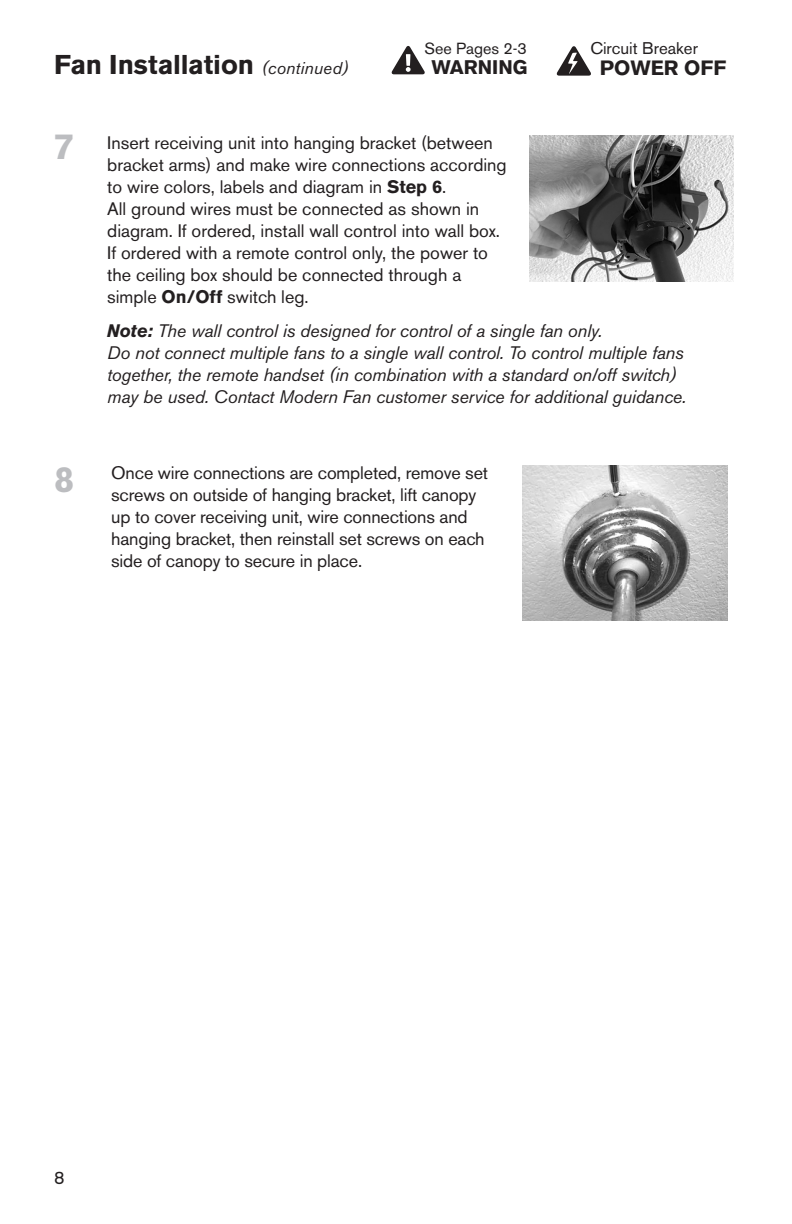
<style>
.page{position:relative;width:792px;height:1224px;background:#fff}
.page>*{position:absolute;margin:0;border:0;box-sizing:border-box;transform-origin:0 0}
.t1{font:700 36px "Akzidenz Grotesk BE";color:#bcbdc0}
.t2{font:700 27px "Akzidenz Grotesk BE";letter-spacing:-.005em;color:#231f20}
.t3{font:900 20.4px "Akzidenz Grotesk";color:#231f20}
.t4{font:900 19.4px "Akzidenz Grotesk";color:#231f20}
.t5{font:18px/22px "Akzidenz Grotesk BE";color:#231f20}
.t6{font:italic 18px/22px "Akzidenz Grotesk BE";letter-spacing:-.01em;color:#231f20}
.t7{font:16.8px "Akzidenz Grotesk BE";color:#231f20}
.t8{font:16px "Akzidenz Grotesk BE";color:#231f20}
.s1{font-weight:400;font-style:italic;font-size:17px}
.s2{font-weight:700}
</style>
<div class="page">
<svg style="left:391px;top:46px;width:34px;height:28px"></svg>
<svg style="left:556px;top:46px;width:35px;height:30px"></svg>
<img style="left:522px;top:465px;width:206px;height:156px">
<img style="left:529px;top:136px;width:204px;height:145px">
<h2 class="t2" style="left:54px;top:49px;width:296px">Fan Installation <span class="s1">(continued)</span></h2>
<p class="t8" style="left:424px;top:39px;width:104px">See Pages 2-3</p>
<p class="t4" style="left:431px;top:55px;width:98px">WARNING</p>
<p class="t7" style="left:590px;top:39px;width:109px">Circuit Breaker</p>
<p class="t3" style="left:600px;top:56px;width:128px">POWER OFF</p>
<h1 class="t1" style="left:54px;top:126px;width:22px">7</h1>
<h1 class="t1" style="left:54px;top:459px;width:22px">8</h1>
<p class="t5" style="left:107px;top:132px;width:401px">Insert receiving unit into hanging bracket (between bracket arms) and make wire connections according to wire colors, labels and diagram in <span class="s2">Step 6</span>.<br>All ground wires must be connected as shown in diagram. If ordered, install wall control into wall box.<br>If ordered with a remote control only, the power to the ceiling box should be connected through a simple <span class="s2">On/Off</span> switch leg.</p>
<p class="t6" style="left:107px;top:319px;width:580px"><span class="s2">Note:</span> The wall control is designed for control of a single fan only.<br>Do not connect multiple fans to a single wall control. To control multiple fans together, the remote handset (in combination with a standard on/off switch) may be used. Contact Modern Fan customer service for additional guidance.</p>
<p class="t5" style="left:111px;top:461px;width:378px">Once wire connections are completed, remove set screws on outside of hanging bracket, lift canopy up to cover receiving unit, wire connections and hanging bracket, then reinstall set screws on each side of canopy to secure in place.</p>
<p class="t5" style="left:54px;top:1166px;width:12px">8</p>
</div>
